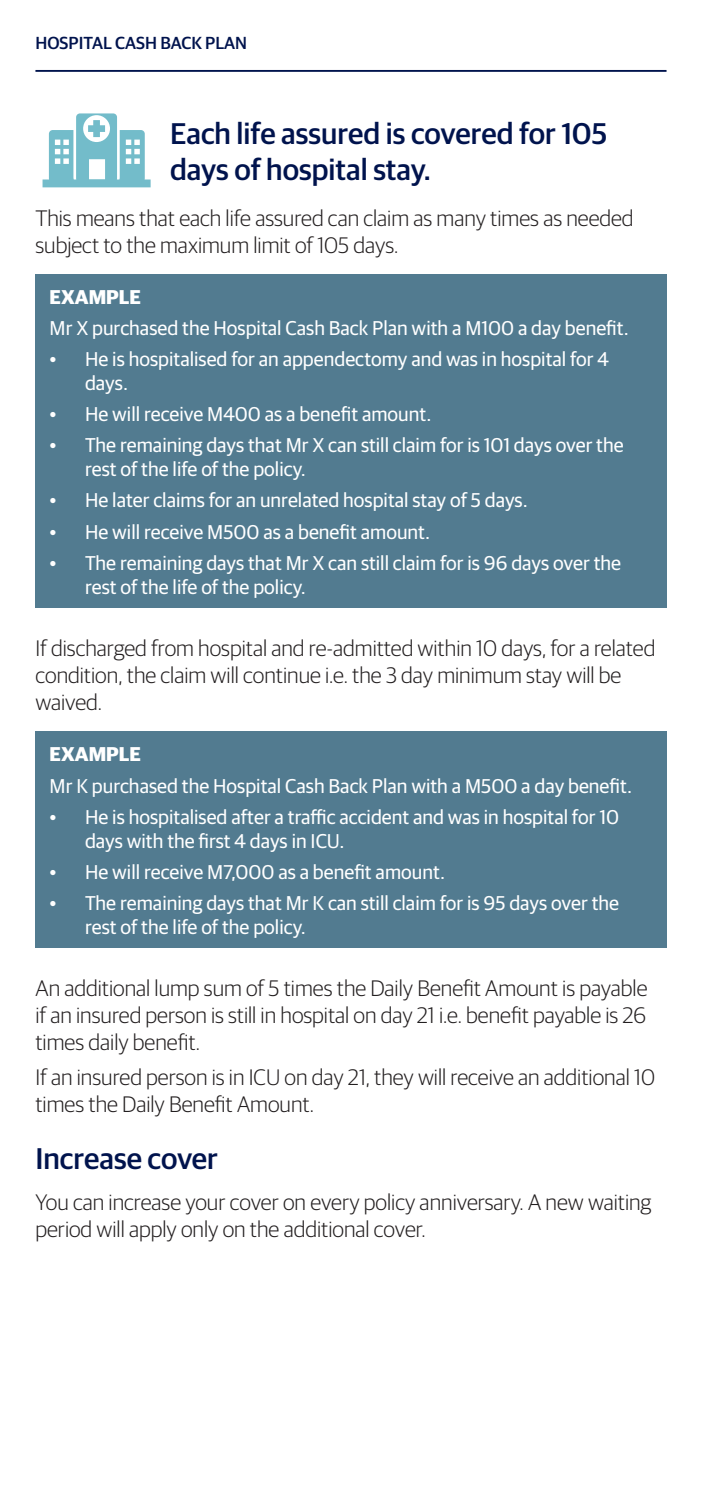
<style>
.page{position:relative;width:702px;height:1489px;background:#fff}
.page>*{position:absolute;margin:0;border:0;box-sizing:border-box;transform-origin:0 0}
.t1{font:500 30px/36px "Guardian Sans";color:#00134d}
.t2{font:300 22.5px/27px "Guardian Sans";color:#231f20}
.t3{font:20px/24px "Guardian Sans";color:#fff}
.t4{font:700 20px "Guardian Sans";color:#fff}
.t5{font:500 17.5px "Guardian Sans";color:#00134d}
</style>
<div class="page">
<hr style="left:35px;top:70px;width:631px;height:2px;background:#00134d">
<svg style="left:43px;top:113px;width:108px;height:74px"></svg>
<div style="left:35px;top:274px;width:631px;height:334px;background:#527b90"></div>
<div style="left:35px;top:731px;width:631px;height:217px;background:#527b90"></div>
<p class="t5" style="left:35px;top:30px;width:213px">HOSPITAL CASH BACK PLAN</p>
<h1 class="t1" style="left:170px;top:113px;width:438px">Each life assured is covered for 105 days of hospital stay.</h1>
<p class="t2" style="left:35px;top:203px;width:599px">This means that each life assured can claim as many times as needed subject to the maximum limit of 105 days.</p>
<p class="t4" style="left:50px;top:282px;width:93px">EXAMPLE</p>
<p class="t3" style="left:50px;top:314px;width:580px">Mr X purchased the Hospital Cash Back Plan with a M100 a day benefit.</p>
<p class="t3" style="left:85px;top:345px;width:525px;text-indent:-35px">• He is hospitalised for an appendectomy and was in hospital for 4 days.</p>
<p class="t3" style="left:50px;top:401px;width:383px">• He will receive M400 as a benefit amount.</p>
<p class="t3" style="left:85px;top:432px;width:540px;text-indent:-35px">• The remaining days that Mr X can still claim for is 101 days over the rest of the life of the policy.</p>
<p class="t3" style="left:50px;top:487px;width:479px">• He later claims for an unrelated hospital stay of 5 days.</p>
<p class="t3" style="left:50px;top:518px;width:382px">• He will receive M500 as a benefit amount.</p>
<p class="t3" style="left:85px;top:549px;width:537px;text-indent:-35px">• The remaining days that Mr X can still claim for is 96 days over the rest of the life of the policy.</p>
<p class="t2" style="left:35px;top:633px;width:621px">If discharged from hospital and re-admitted within 10 days, for a related condition, the claim will continue i.e. the 3 day minimum stay will be waived.</p>
<p class="t4" style="left:50px;top:739px;width:93px">EXAMPLE</p>
<p class="t3" style="left:50px;top:772px;width:584px">Mr K purchased the Hospital Cash Back Plan with a M500 a day benefit.</p>
<p class="t3" style="left:85px;top:803px;width:535px;text-indent:-35px">• He is hospitalised after a traffic accident and was in hospital for 10 days with the first 4 days in ICU.</p>
<p class="t3" style="left:50px;top:858px;width:397px">• He will receive M7,000 as a benefit amount.</p>
<p class="t3" style="left:85px;top:889px;width:535px;text-indent:-35px">• The remaining days that Mr K can still claim for is 95 days over the rest of the life of the policy.</p>
<p class="t2" style="left:35px;top:973px;width:613px;text-align:justify">An additional lump sum of 5 times the Daily Benefit Amount is payable if an insured person is still in hospital on day 21 i.e. benefit payable is 26 times daily benefit.</p>
<p class="t2" style="left:35px;top:1061px;width:621px">If an insured person is in ICU on day 21, they will receive an additional 10 times the Daily Benefit Amount.</p>
<h1 class="t1" style="left:35px;top:1137px;width:184px">Increase cover</h1>
<p class="t2" style="left:35px;top:1187px;width:617px">You can increase your cover on every policy anniversary. A new waiting period will apply only on the additional cover.</p>
</div>
